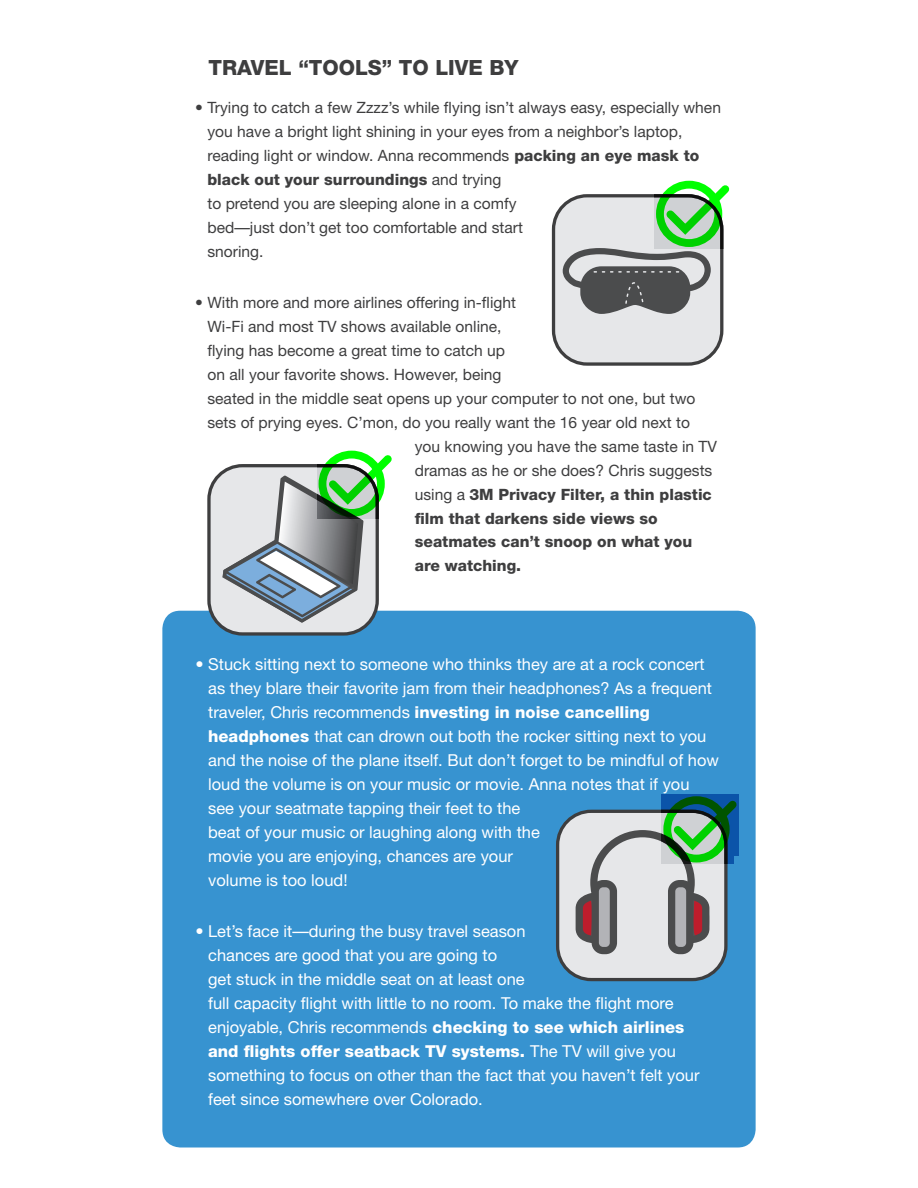
<style>
.page{position:relative;width:918px;height:1188px;background:#fff}
.page>*{position:absolute;margin:0;border:0;box-sizing:border-box;transform-origin:0 0}
.t1{font:800 21px "Helvetica Neue";color:#3e3e3f}
.t2{font:16.5px/24px "Helvetica Neue";color:#fff}
.t3{font:15.6px/24px "Helvetica Neue";color:#3e3e3f}
.t4{font:800 15.6px "Helvetica Neue";color:#3e3e3f}
.s1{font-weight:800}
.s2{font-weight:400}
</style>
<div class="page">
<div style="left:162px;top:611px;width:594px;height:537px;background:#3793d0;border-radius:18px"></div>
<div style="left:209px;top:466px;width:168px;height:168px;background:#e6e7e9;border-radius:34px"></div>
<div style="left:207px;top:464px;width:172px;height:172px;border:3px solid #3e3e3f;border-radius:34px"></div>
<svg style="left:221px;top:454px;width:172px;height:170px"></svg>
<div style="left:558px;top:811px;width:168px;height:169px;background:#e6e7e9;border-radius:34px"></div>
<div style="left:556px;top:810px;width:172px;height:171px;border:3px solid #3e3e3f;border-radius:34px"></div>
<svg style="left:574px;top:799px;width:164px;height:155px"></svg>
<div style="left:554px;top:196px;width:168px;height:168px;background:#e6e7e9;border-radius:34px"></div>
<div style="left:552px;top:194px;width:171px;height:172px;border:3px solid #3e3e3f;border-radius:34px"></div>
<svg style="left:563px;top:248px;width:148px;height:66px"></svg>
<div style="left:656px;top:181px;width:66px;height:66px;border:8px solid #0f0;border-radius:50%"></div>
<svg style="left:665px;top:184px;width:65px;height:52px"></svg>
<p class="t1" style="left:209px;top:55px;width:297px">Travel “Tools” to Live By</p>
<p class="t3" style="left:207px;top:95px;width:515px;text-indent:-12px">• Trying to catch a few Zzzz’s while flying isn’t always easy, especially when you have a bright light shining in your eyes from a neighbor’s laptop, reading light or window. Anna recommends <span class="s1">packing an eye mask to black out your surroundings</span> and trying<br>to pretend you are sleeping alone in a comfy<br>bed—just don’t get too comfortable and start<br>snoring.</p>
<p class="t3" style="left:195px;top:290px;width:322px">• With more and more airlines offering in-flight</p>
<p class="t3" style="left:207px;top:314px;width:296px">Wi-Fi and most TV shows available online,</p>
<p class="t3" style="left:207px;top:338px;width:299px">flying has become a great time to catch up</p>
<p class="t3" style="left:207px;top:362px;width:296px">on all your favorite shows. However, being</p>
<p class="t3" style="left:207px;top:386px;width:490px">seated in the middle seat opens up your computer to not one, but two</p>
<p class="t3" style="left:207px;top:410px;width:484px">sets of prying eyes. C’mon, do you really want the 16 year old next to</p>
<p class="t3" style="left:415px;top:434px;width:304px">you knowing you have the same taste in TV</p>
<p class="t3" style="left:415px;top:458px;width:299px">dramas as he or she does? Chris suggests</p>
<p class="t4" style="left:415px;top:485px;width:299px"><span class="s2">using a</span> 3M Privacy Filter, a thin plastic</p>
<p class="t4" style="left:415px;top:509px;width:245px">film that darkens side views so</p>
<p class="t4" style="left:415px;top:533px;width:279px">seatmates can’t snoop on what you</p>
<p class="t4" style="left:415px;top:557px;width:108px">are watching.</p>
<p class="t2" style="left:208px;top:652px;width:512px;text-indent:-13px">• Stuck sitting next to someone who thinks they are at a rock concert as they blare their favorite jam from their headphones? As a frequent traveler, Chris recommends <span class="s1">investing in noise cancelling headphones</span> that can drown out both the rocker sitting next to you and the noise of the plane itself. But don’t forget to be mindful of how loud the volume is on your music or movie. Anna notes that if you see your seatmate tapping their feet to the<br>beat of your music or laughing along with the<br>movie you are enjoying, chances are your<br>volume is too loud!</p>
<p class="t2" style="left:208px;top:919px;width:493px;text-indent:-13px">• Let’s face it—during the busy travel season<br>chances are good that you are going to<br>get stuck in the middle seat on at least one<br>full capacity flight with little to no room. To make the flight more enjoyable, Chris recommends <span class="s1">checking to see which airlines and flights offer seatback TV systems.</span> The TV will give you something to focus on other than the fact that you haven’t felt your feet since somewhere over Colorado.</p>
</div>
